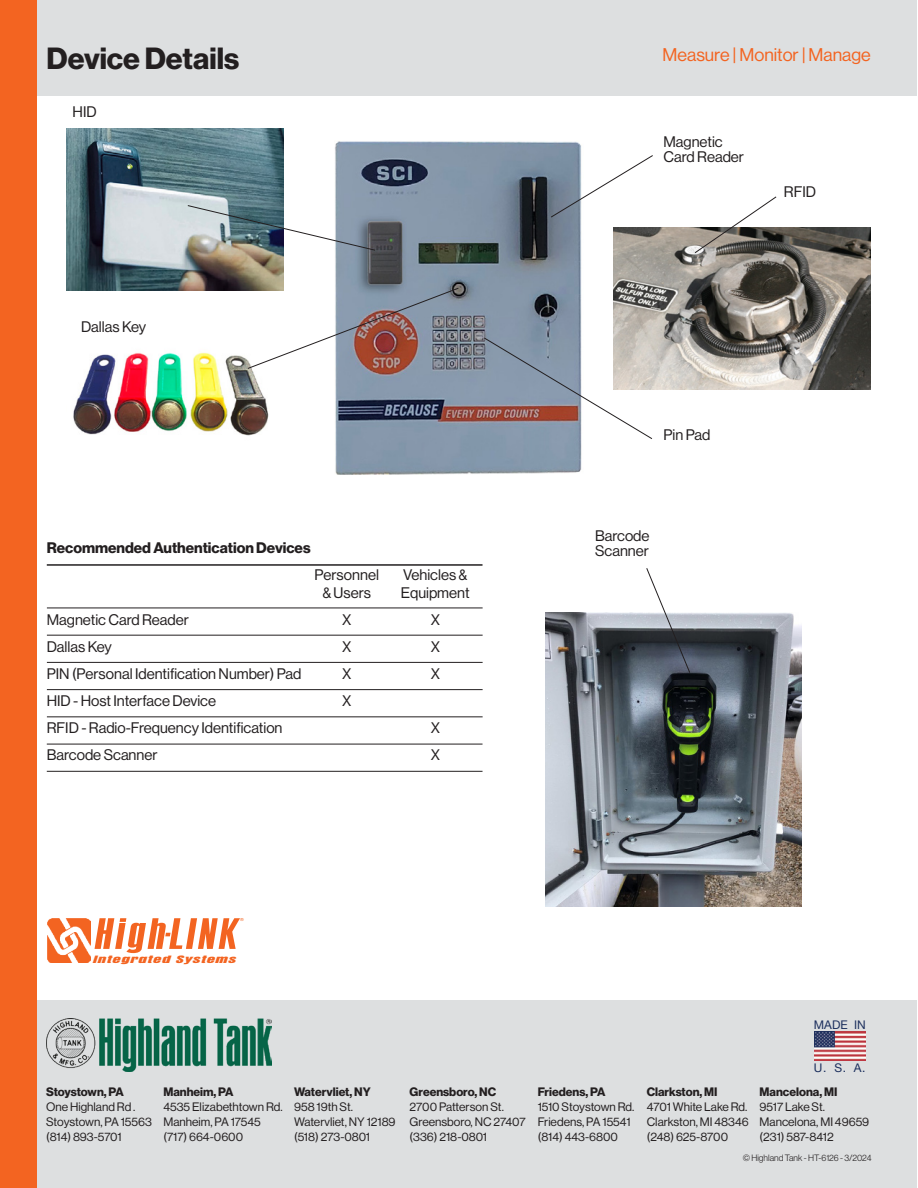
<style>
.page{position:relative;width:918px;height:1188px;background:#fff}
.page>*{position:absolute;margin:0;border:0;box-sizing:border-box;transform-origin:0 0}
.t1{font:30px "N Haas Grotesk DS Pro 75 Bd";color:#231f20}
.t2{font:18px "N Haas Grotesk DS Pro 55 Rg";color:#f36421}
.Chart_-_Bold{font:15px "N Haas Grotesk DS Pro 55 Rg";color:#231f20}
.Chart_-_Bold-2{font:15px "N Haas Grotesk DS Pro 75 Bd";color:#231f20}
.t3{font:12px "N Haas Grotesk DS Pro 55 Rg";color:#231f20}
.t4{font:12px "N Haas Grotesk DS Pro 75 Bd";color:#231f20}
.t5{font:11.85px "Helvetica Neue";color:#1c2f5d}
.t6{font:italic 700 9.15px "Xheighter Condensed";letter-spacing:.055em;color:#f36421;scale:1.9 1}
.Location_Address{font:9px "N Haas Grotesk DS Pro 45 Lt";color:#231f20}
.t7{font:4.05px "Helvetica Neue";color:#f36421;scale:1.13 1}
</style>
<div class="page">
<div style="left:23px;top:1000px;width:894px;height:188px;background:#dddfe0"></div>
<img style="left:47px;top:1018px;width:224px;height:54px">
<img style="left:814px;top:1031px;width:51px;height:30px">
<div style="left:0;top:0;width:917px;height:96px;background:#dddfe0"></div>
<div style="left:0;top:0;width:37px;height:1188px;background:#f36421"></div>
<img style="left:335px;top:141px;width:247px;height:334px">
<img style="left:73px;top:352px;width:196px;height:84px">
<img style="left:66px;top:129px;width:217px;height:162px">
<img style="left:614px;top:227px;width:256px;height:162px">
<hr style="left:47px;top:564px;width:436px;height:2px;background:#231f20">
<hr style="left:47px;top:744px;width:436px;height:1px;background:#231f20">
<hr style="left:47px;top:608px;width:436px;height:1px;background:#231f20">
<hr style="left:47px;top:635px;width:436px;height:1px;background:#231f20">
<hr style="left:47px;top:662px;width:436px;height:1px;background:#231f20">
<hr style="left:47px;top:689px;width:436px;height:1px;background:#231f20">
<hr style="left:47px;top:717px;width:436px;height:1px;background:#231f20">
<hr style="left:47px;top:771px;width:436px;height:1px;background:#231f20">
<svg style="left:483px;top:337px;width:170px;height:103px"></svg>
<svg style="left:550px;top:154px;width:103px;height:64px"></svg>
<svg style="left:187px;top:205px;width:189px;height:46px"></svg>
<svg style="left:247px;top:287px;width:212px;height:82px"></svg>
<svg style="left:694px;top:196px;width:83px;height:58px"></svg>
<img style="left:545px;top:612px;width:257px;height:294px">
<svg style="left:646px;top:568px;width:45px;height:106px"></svg>
<img style="left:47px;top:919px;width:44px;height:43px">
<svg style="left:95px;top:918px;width:145px;height:35px"></svg>
<p class="t1" style="left:47px;top:41px;width:194px">Device Details</p>
<p class="Chart_-_Bold" style="left:73px;top:104px;width:26px">HID</p>
<p class="Chart_-_Bold" style="left:81px;top:319px;width:67px">Dallas Key</p>
<p class="Chart_-_Bold-2" style="left:47px;top:539px;width:265px">Recommended Authentication Devices</p>
<p class="Chart_-_Bold" style="left:315px;top:567px;width:66px">Personnel</p>
<p class="Chart_-_Bold" style="left:403px;top:567px;width:66px">Vehicles &amp;</p>
<p class="Chart_-_Bold" style="left:322px;top:585px;width:50px">&amp; Users</p>
<p class="Chart_-_Bold" style="left:401px;top:585px;width:70px">Equipment</p>
<p class="Chart_-_Bold" style="left:47px;top:612px;width:144px">Magnetic Card Reader</p>
<p class="Chart_-_Bold" style="left:342px;top:612px;width:11px">X</p>
<p class="Chart_-_Bold" style="left:431px;top:612px;width:11px">X</p>
<p class="Chart_-_Bold" style="left:47px;top:639px;width:67px">Dallas Key</p>
<p class="Chart_-_Bold" style="left:342px;top:639px;width:11px">X</p>
<p class="Chart_-_Bold" style="left:431px;top:639px;width:11px">X</p>
<p class="Chart_-_Bold" style="left:47px;top:666px;width:256px">PIN (Personal Identification Number) Pad</p>
<p class="Chart_-_Bold" style="left:342px;top:666px;width:11px">X</p>
<p class="Chart_-_Bold" style="left:431px;top:666px;width:11px">X</p>
<p class="Chart_-_Bold" style="left:47px;top:693px;width:171px">HID - Host Interface Device</p>
<p class="Chart_-_Bold" style="left:342px;top:693px;width:11px">X</p>
<p class="Chart_-_Bold" style="left:47px;top:720px;width:237px">RFID - Radio-Frequency Identification</p>
<p class="Chart_-_Bold" style="left:431px;top:720px;width:11px">X</p>
<p class="Chart_-_Bold" style="left:47px;top:747px;width:112px">Barcode Scanner</p>
<p class="Chart_-_Bold" style="left:431px;top:747px;width:11px">X</p>
<p class="t2" style="left:663px;top:45px;width:210px">Measure | Monitor | Manage</p>
<p class="Chart_-_Bold" style="left:663px;top:133px;width:61px">Magnetic</p>
<p class="Chart_-_Bold" style="left:663px;top:148px;width:82px">Card Reader</p>
<p class="Chart_-_Bold" style="left:784px;top:184px;width:34px">RFID</p>
<p class="Chart_-_Bold" style="left:663px;top:427px;width:48px">Pin Pad</p>
<p class="Chart_-_Bold" style="left:595px;top:527px;width:56px">Barcode</p>
<p class="Chart_-_Bold" style="left:595px;top:542px;width:55px">Scanner</p>
<p class="t7" style="left:240px;top:917px;width:5px">®</p>
<p class="t6" style="left:92px;top:953px;width:77px">Integrated Systems</p>
<p class="t4" style="left:46px;top:1084px;width:79px">Stoystown, PA</p>
<p class="t3" style="left:46px;top:1100px;width:91px">One Highland Rd .</p>
<p class="t3" style="left:46px;top:1115px;width:107px">Stoystown, PA 15563</p>
<p class="t3" style="left:46px;top:1130px;width:77px">(814) 893-5701</p>
<p class="t4" style="left:163px;top:1084px;width:72px">Manheim, PA</p>
<p class="t3" style="left:163px;top:1100px;width:121px">4535 Elizabethtown Rd.</p>
<p class="t3" style="left:163px;top:1115px;width:99px">Manheim, PA 17545</p>
<p class="t3" style="left:163px;top:1130px;width:81px">(717) 664-0600</p>
<p class="t4" style="left:294px;top:1084px;width:78px">Watervliet, NY</p>
<p class="t3" style="left:294px;top:1100px;width:61px">958 19th St.</p>
<p class="t3" style="left:294px;top:1115px;width:103px">Watervliet, NY 12189</p>
<p class="t3" style="left:294px;top:1130px;width:78px">(518) 273-0801</p>
<p class="t4" style="left:410px;top:1084px;width:88px">Greensboro, NC</p>
<p class="t3" style="left:410px;top:1100px;width:96px">2700 Patterson St.</p>
<p class="t3" style="left:410px;top:1115px;width:117px">Greensboro, NC 27407</p>
<p class="t3" style="left:410px;top:1130px;width:79px">(336) 218-0801</p>
<p class="t4" style="left:538px;top:1084px;width:69px">Friedens, PA</p>
<p class="t3" style="left:538px;top:1100px;width:98px">1510 Stoystown Rd.</p>
<p class="t3" style="left:538px;top:1115px;width:94px">Friedens, PA 15541</p>
<p class="t3" style="left:538px;top:1130px;width:82px">(814) 443-6800</p>
<p class="t4" style="left:647px;top:1084px;width:72px">Clarkston, MI</p>
<p class="t3" style="left:647px;top:1100px;width:102px">4701 White Lake Rd.</p>
<p class="t3" style="left:647px;top:1115px;width:104px">Clarkston, MI 48346</p>
<p class="t3" style="left:647px;top:1130px;width:83px">(248) 625-8700</p>
<p class="t5" style="left:814px;top:1016px;width:53px">MADE IN</p>
<p class="t5" style="left:814px;top:1059px;width:53px">U. S. A.</p>
<p class="t4" style="left:760px;top:1084px;width:79px">Mancelona, MI</p>
<p class="t3" style="left:760px;top:1100px;width:67px">9517 Lake St.</p>
<p class="t3" style="left:760px;top:1115px;width:111px">Mancelona, MI 49659</p>
<p class="t3" style="left:760px;top:1130px;width:76px">(231) 587-8412</p>
<p class="Location_Address" style="left:743px;top:1153px;width:130px">© Highland Tank - HT-6126 - 3/2024</p>
</div>
